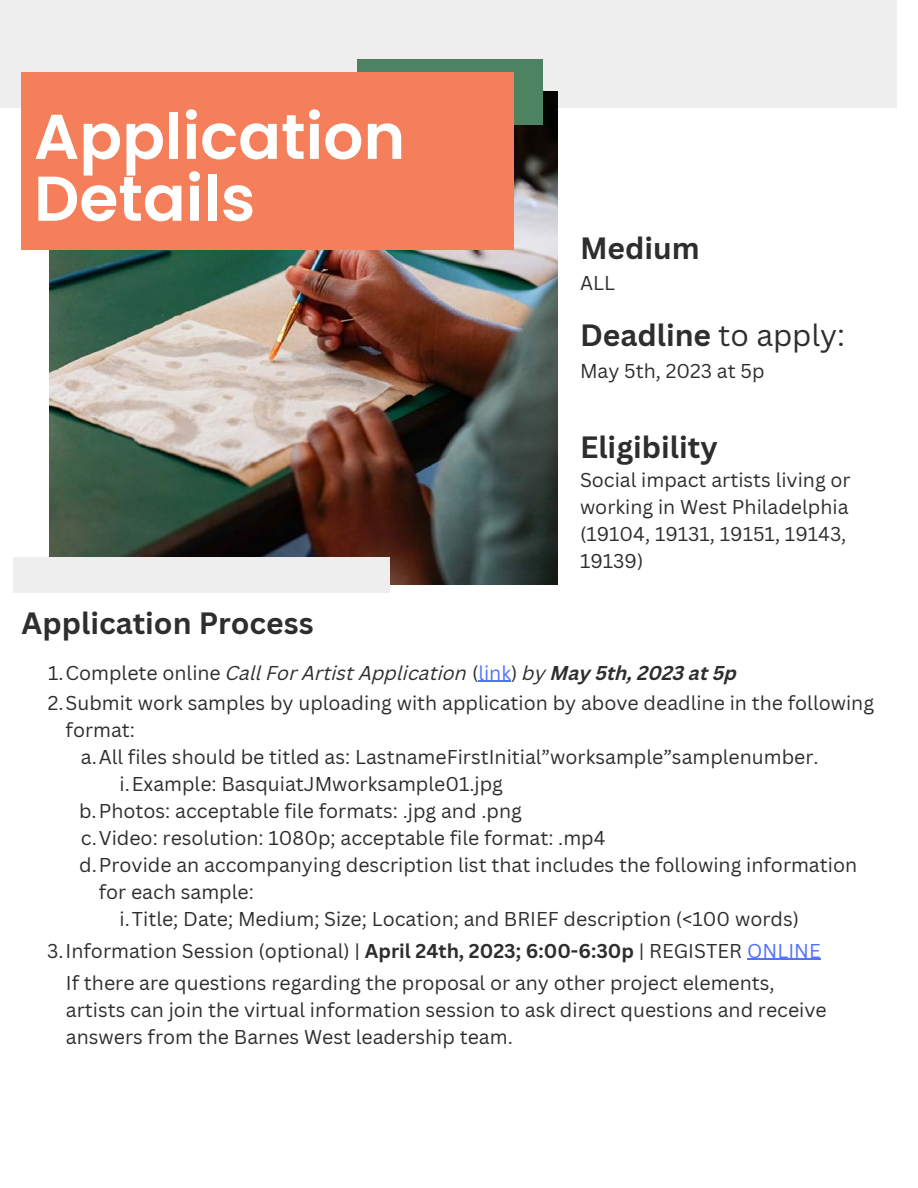
<style>
.page{position:relative;width:918px;height:1188px;background:#fff}
.page>*{position:absolute;margin:0;border:0;box-sizing:border-box;transform-origin:0 0}
.t1{font:600 63.15px/61.8px "Poppins";color:#fff}
.t2{font:700 30px "Canva Sans";color:#2e2e2e}
.t3{font:19.5px/27px "Canva Sans";color:#2e2e2e}
.s1{font-weight:400}
.s2{font-style:italic}
.s3{color:#5271ff}
.s4{font-weight:700;font-style:italic}
.s5{font-weight:700}
</style>
<div class="page">
<div style="left:0;top:0;width:897px;height:108px;background:#eee"></div>
<img style="left:49px;top:92px;width:509px;height:493px">
<div style="left:13px;top:557px;width:377px;height:35px;background:#eee"></div>
<div style="left:357px;top:59px;width:185px;height:66px;background:#4e8362"></div>
<hr style="left:478px;top:681px;width:33px;height:1px;background:#5271ff">
<hr style="left:747px;top:959px;width:74px;height:1px;background:#5271ff">
<div style="left:22px;top:72px;width:492px;height:178px;background:#f57f5b"></div>
<h1 class="t1" style="left:34px;top:106px;width:373px">Application<br>Details</h1>
<h2 class="t2" style="left:580px;top:226px;width:121px">Medium</h2>
<p class="t3" style="left:580px;top:269px;width:37px">ALL</p>
<h2 class="t2" style="left:580px;top:314px;width:267px">Deadline <span class="s1">to apply:</span></h2>
<p class="t3" style="left:580px;top:357px;width:186px">May 5th, 2023 at 5p</p>
<h2 class="t2" style="left:580px;top:426px;width:139px">Eligibility</h2>
<p class="t3" style="left:580px;top:466px;width:272px">Social impact artists living or working in West Philadelphia (19104, 19131, 19151, 19143,<br>19139)</p>
<h2 class="t2" style="left:22px;top:602px;width:294px">Application Process</h2>
<p class="t3" style="left:48px;top:657px;width:828px;line-height:30.3px">1.Complete online <span class="s2">Call For Artist Application</span> (<span class="s3">link</span>) <span class="s2">by</span> <span class="s4">May 5th, 2023 at 5p<br></span>2.Submit work samples by uploading with application by above deadline in the following</p>
<p class="t3" style="left:66px;top:716px;width:71px">format:</p>
<p class="t3" style="left:81px;top:743px;width:739px">a.All files should be titled as: LastnameFirstInitial”worksample”samplenumber.</p>
<p class="t3" style="left:120px;top:770px;width:385px">i.Example: BasquiatJMworksample01.jpg</p>
<p class="t3" style="left:79px;top:797px;width:444px">b.Photos: acceptable file formats: .jpg and .png</p>
<p class="t3" style="left:81px;top:824px;width:526px">c.Video: resolution: 1080p; acceptable file format: .mp4</p>
<p class="t3" style="left:79px;top:851px;width:780px">d.Provide an accompanying description list that includes the following information</p>
<p class="t3" style="left:99px;top:878px;width:157px">for each sample:</p>
<p class="t3" style="left:120px;top:905px;width:681px">i.Title; Date; Medium; Size; Location; and BRIEF description (&lt;100 words)</p>
<p class="t3" style="left:66px;top:934px;width:756px;line-height:32.7px;text-indent:-19px">3.Information Session (optional) | <span class="s5">April 24th, 2023; 6:00-6:30p</span> | REGISTER <span class="s3">ONLINE<br></span>If there are questions regarding the proposal or any other project elements,</p>
<p class="t3" style="left:66px;top:996px;width:762px">artists can join the virtual information session to ask direct questions and receive answers from the Barnes West leadership team.</p>
</div>
